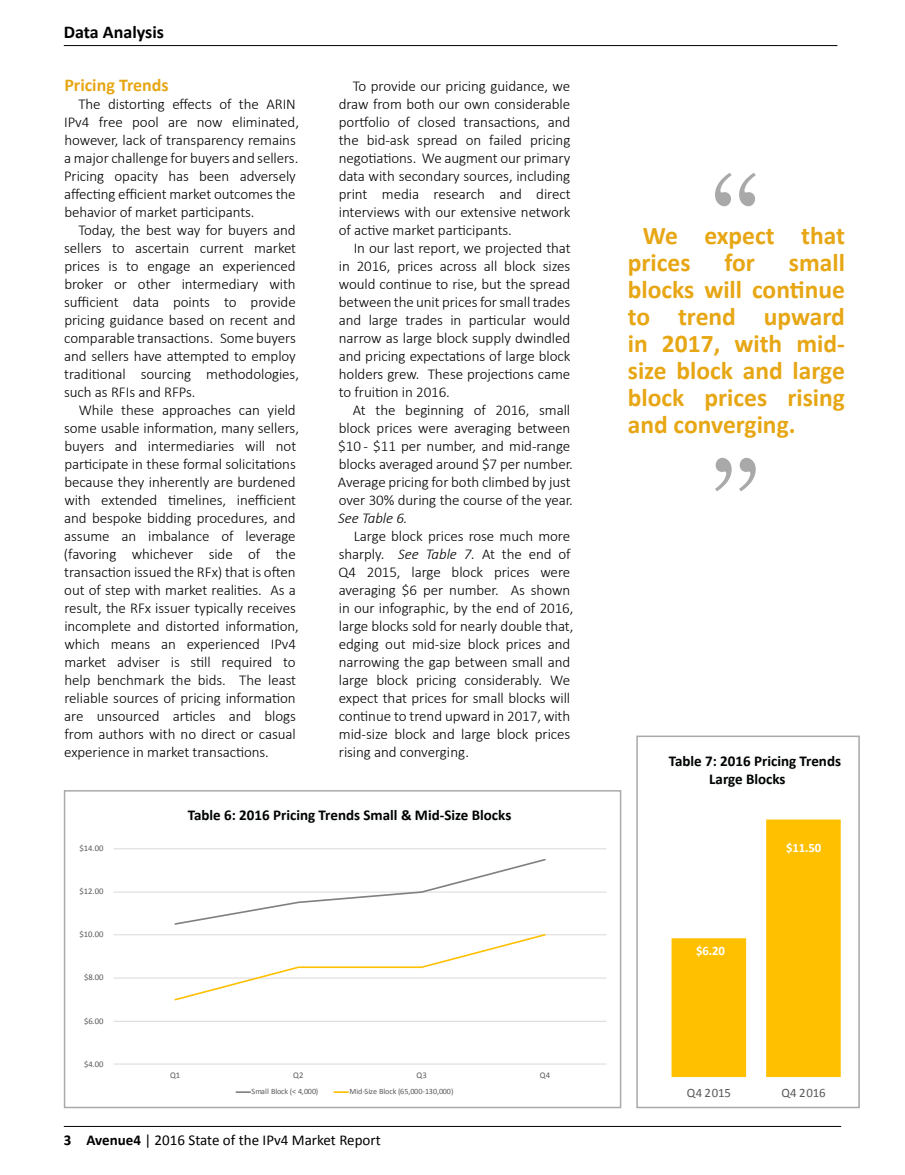
<style>
.page{position:relative;width:905px;height:1175px;background:#fff}
.page>*{position:absolute;margin:0;border:0;box-sizing:border-box;transform-origin:0 0}
.t1{font:120px "Century";color:#aaa9a9}
.t2{font:700 25.5px/27px "Calibri";color:#e7a614;text-align:justify}
.t3{font:700 18px "Calibri";color:#e7a614}
.t4{font:700 18px "Calibri";color:#000}
.t5{font:300 15px/18px "Calibri";letter-spacing:-.005em;color:#000}
.t6{font:700 15px/18px "Calibri";color:#000}
.t7{font:15px "Calibri";color:#000}
.t8{font:italic 300 15px "Calibri";letter-spacing:-.005em;color:#000}
.t9{font:12.9px "Calibri";letter-spacing:.005em;color:#595959}
.t10{font:700 12.9px "Calibri";color:#fff}
.t11{font:8.7px "Calibri";letter-spacing:-.005em;color:#595959}
.t12{font:8.1px "Calibri";letter-spacing:-.01em;color:#595959}
.s1{font-style:italic}
.s2{font-weight:700}
</style>
<div class="page">
<hr style="left:114px;top:1021px;width:492px;height:1px;background:#d9d9d9">
<hr style="left:114px;top:977px;width:492px;height:1px;background:#d9d9d9">
<hr style="left:114px;top:934px;width:492px;height:1px;background:#d9d9d9">
<hr style="left:114px;top:891px;width:492px;height:1px;background:#d9d9d9">
<hr style="left:114px;top:848px;width:492px;height:1px;background:#d9d9d9">
<hr style="left:114px;top:1063px;width:492px;height:1px;background:#d9d9d9">
<svg style="left:173px;top:859px;width:374px;height:66px"></svg>
<svg style="left:173px;top:934px;width:374px;height:67px"></svg>
<svg style="left:236px;top:1091px;width:14px;height:1px"></svg>
<svg style="left:334px;top:1091px;width:14px;height:1px"></svg>
<div style="left:64px;top:790px;width:557px;height:318px;border:2px solid #aaa9a9"></div>
<svg style="left:671px;top:819px;width:169px;height:258px;fill:#ffc000"></svg>
<div style="left:636px;top:735px;width:223px;height:373px;border:2px solid #aaa9a9"></div>
<hr style="left:64px;top:1126px;width:777px;height:1px;background:#000">
<hr style="left:64px;top:45px;width:773px;height:1px;background:#000">
<p class="t4" style="left:64px;top:20px;width:102px">Data Analysis</p>
<p class="t3" style="left:64px;top:73px;width:106px">Pricing Trends</p>
<p class="t5" style="left:64px;top:95px;width:236px;text-indent:14px">The distorting effects of the ARIN IPv4 free pool are now eliminated, however, lack of transparency remains a major challenge for buyers and sellers.<br>Pricing opacity has been adversely affecting efficient market outcomes the behavior of market participants.</p>
<p class="t5" style="left:64px;top:221px;width:236px;text-indent:14px">Today, the best way for buyers and sellers to ascertain current market prices is to engage an experienced broker or other intermediary with sufficient data points to provide pricing guidance based on recent and comparable transactions. Some buyers and sellers have attempted to employ traditional sourcing methodologies, such as RFIs and RFPs.</p>
<p class="t5" style="left:64px;top:401px;width:236px;text-indent:15px">While these approaches can yield some usable information, many sellers, buyers and intermediaries will not participate in these formal solicitations because they inherently are burdened with extended timelines, inefficient and bespoke bidding procedures, and assume an imbalance of leverage (favoring whichever side of the transaction issued the RFx) that is often out of step with market realities. As a result, the RFx issuer typically receives incomplete and distorted information, which means an experienced IPv4 market adviser is still required to help benchmark the bids. The least reliable sources of pricing information are unsourced articles and blogs from authors with no direct or casual experience in market transactions.</p>
<p class="t5" style="left:339px;top:77px;width:233px;text-align:justify;text-indent:14px">To provide our pricing guidance, we draw from both our own considerable portfolio of closed transactions, and the bid-ask spread on failed pricing negotiations. We augment our primary data with secondary sources, including print media research and direct interviews with our extensive network of active market participants.</p>
<p class="t5" style="left:339px;top:239px;width:233px;text-align:justify;text-indent:15px">In our last report, we projected that in 2016, prices across all block sizes would continue to rise, but the spread between the unit prices for small trades and large trades in particular would narrow as large block supply dwindled and pricing expectations of large block holders grew. These projections came to fruition in 2016.</p>
<p class="t5" style="left:338px;top:401px;width:236px;text-indent:15px">At the beginning of 2016, small block prices were averaging between $10 - $11 per number, and mid-range blocks averaged around $7 per number.<br>Average pricing for both climbed by just over 30% during the course of the year.</p>
<p class="t8" style="left:338px;top:508px;width:71px">See Table 6.</p>
<p class="t5" style="left:338px;top:527px;width:236px;text-indent:15px">Large block prices rose much more sharply. <span class="s1">See Table 7.</span> At the end of Q4 2015, large block prices were averaging $6 per number. As shown in our infographic, by the end of 2016, large blocks sold for nearly double that, edging out mid-size block prices and narrowing the gap between small and large block pricing considerably. We expect that prices for small blocks will continue to trend upward in 2017, with mid-size block and large block prices rising and converging.</p>
<p class="t11" style="left:80px;top:842px;width:25px">$14.00</p>
<p class="t11" style="left:80px;top:885px;width:25px">$12.00</p>
<p class="t11" style="left:80px;top:929px;width:25px">$10.00</p>
<p class="t11" style="left:84px;top:972px;width:21px">$8.00</p>
<p class="t11" style="left:84px;top:1015px;width:21px">$6.00</p>
<p class="t11" style="left:84px;top:1058px;width:21px">$4.00</p>
<p class="t6" style="left:188px;top:806px;width:325px">Table 6: 2016 Pricing Trends Small &amp; Mid-Size Blocks</p>
<p class="t11" style="left:170px;top:1069px;width:12px">Q1</p>
<p class="t11" style="left:293px;top:1069px;width:12px">Q2</p>
<p class="t11" style="left:416px;top:1069px;width:12px">Q3</p>
<p class="t11" style="left:539px;top:1069px;width:12px">Q4</p>
<p class="t12" style="left:251px;top:1086px;width:68px">Small Block (&lt; 4,000)</p>
<p class="t12" style="left:349px;top:1086px;width:106px">Mid-Size Block (65,000-130,000)</p>
<p class="t7" style="left:64px;top:1130px;width:318px"><span class="s2">3 Avenue4</span> | 2016 State of the IPv4 Market Report</p>
<h1 class="t1" style="left:710px;top:118px;width:48px">“</h1>
<h2 class="t2" style="left:642px;top:222px;width:204px">We expect that</h2>
<h2 class="t2" style="left:627px;top:249px;width:64px">prices</h2>
<h2 class="t2" style="left:724px;top:249px;width:32px">for</h2>
<h2 class="t2" style="left:788px;top:249px;width:58px">small</h2>
<h2 class="t2" style="left:627px;top:276px;width:219px">blocks will continue to trend upward in 2017, with mid&shy;size block and large block prices rising and converging.</h2>
<h1 class="t1" style="left:760px;top:546px;width:48px;rotate:-180deg">“</h1>
<p class="t6" style="left:709px;top:752px;width:133px;text-indent:-40px">Table 7: 2016 Pricing Trends<br>Large Blocks</p>
<p class="t10" style="left:696px;top:942px;width:30px">$6.20</p>
<p class="t10" style="left:786px;top:839px;width:37px">$11.50</p>
<p class="t9" style="left:686px;top:1084px;width:46px">Q4 2015</p>
<p class="t9" style="left:781px;top:1084px;width:46px">Q4 2016</p>
</div>
